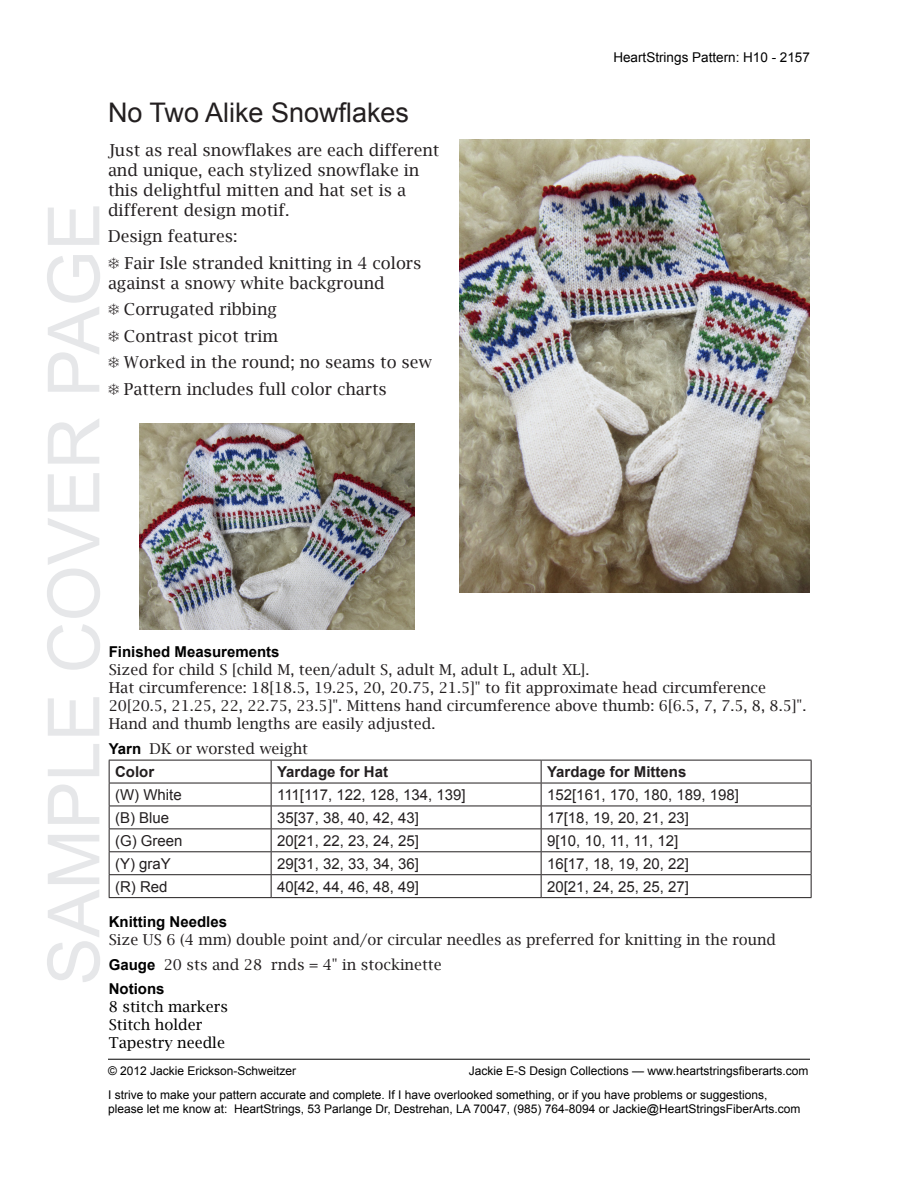
<style>
.page{position:relative;width:918px;height:1188px;background:#fff}
.page>*{position:absolute;margin:0;border:0;box-sizing:border-box;transform-origin:0 0}
.t1{font:72px "Arial";color:#e6e7e9}
.t2{font:27px "Arial";color:#231f20}
.t3{font:16.5px/19.8px "Lucida Bright";color:#231f20}
.Style_Section_Hdg{font:15px/18px "Lucida Bright";color:#231f20}
.t4{font:15px "Arial";color:#231f20}
.Style_Section_Hdg-2{font:700 15px "Arial";color:#000}
.Style_Section_Hdg-3{font:15px "Lucida Bright";color:#000}
.t5{font:700 15px "Arial";color:#231f20}
.t6{font:13.5px "Arial";color:#000}
.footer_1{font:12px/14.4px "Arial";color:#000}
.s1{font-family:"Arial";font-weight:700;color:#000}
</style>
<div class="page">
<hr style="left:108px;top:1059px;width:702px;height:1px;background:#000">
<hr style="left:109px;top:760px;width:162px;height:1px;background:#231f20">
<hr style="left:271px;top:760px;width:270px;height:1px;background:#231f20">
<hr style="left:541px;top:760px;width:271px;height:1px;background:#231f20">
<hr style="left:109px;top:783px;width:162px;height:1px;background:#231f20">
<hr style="left:271px;top:783px;width:270px;height:1px;background:#231f20">
<hr style="left:541px;top:783px;width:271px;height:1px;background:#231f20">
<hr style="left:109px;top:806px;width:162px;height:1px;background:#231f20">
<hr style="left:271px;top:806px;width:270px;height:1px;background:#231f20">
<hr style="left:541px;top:806px;width:271px;height:1px;background:#231f20">
<hr style="left:109px;top:828px;width:162px;height:1px;background:#231f20">
<hr style="left:271px;top:828px;width:270px;height:1px;background:#231f20">
<hr style="left:541px;top:828px;width:271px;height:1px;background:#231f20">
<hr style="left:109px;top:851px;width:162px;height:1px;background:#231f20">
<hr style="left:271px;top:851px;width:270px;height:1px;background:#231f20">
<hr style="left:541px;top:851px;width:271px;height:1px;background:#231f20">
<hr style="left:109px;top:874px;width:162px;height:1px;background:#231f20">
<svg style="left:109px;top:760px;width:1px;height:137px"></svg>
<hr style="left:271px;top:874px;width:270px;height:1px;background:#231f20">
<svg style="left:271px;top:760px;width:1px;height:137px"></svg>
<hr style="left:541px;top:874px;width:271px;height:1px;background:#231f20">
<svg style="left:541px;top:760px;width:1px;height:137px"></svg>
<svg style="left:811px;top:760px;width:1px;height:137px"></svg>
<hr style="left:109px;top:897px;width:162px;height:1px;background:#231f20">
<hr style="left:271px;top:897px;width:270px;height:1px;background:#231f20">
<hr style="left:541px;top:897px;width:271px;height:1px;background:#231f20">
<img style="left:459px;top:140px;width:351px;height:452px">
<img style="left:139px;top:423px;width:275px;height:207px">
<p class="t6" style="left:613px;top:49px;width:198px">HeartStrings Pattern: H10 - 2157</p>
<p class="t2" style="left:108px;top:95px;width:303px">No Two Alike Snowflakes</p>
<p class="t3" style="left:108px;top:141px;width:333px">Just as real snowflakes are each different and unique, each stylized snowflake in this delightful mitten and hat set is a different design motif.</p>
<p class="t3" style="left:108px;top:227px;width:131px">Design features:</p>
<p class="t3" style="left:108px;top:253px;width:315px">❄ Fair Isle stranded knitting in 4 colors against a snowy white background</p>
<p class="t3" style="left:108px;top:300px;width:170px">❄ Corrugated ribbing</p>
<p class="t3" style="left:108px;top:326px;width:172px">❄ Contrast picot trim</p>
<p class="t3" style="left:108px;top:353px;width:325px">❄ Worked in the round; no seams to sew</p>
<p class="t3" style="left:108px;top:379px;width:280px">❄ Pattern includes full color charts</p>
<p class="t1" style="left:27px;top:985px;width:784px;rotate:-90deg">SAMPLE COVER PAGE</p>
<p class="Style_Section_Hdg-2" style="left:109px;top:642px;width:172px">Finished Measurements</p>
<p class="Style_Section_Hdg" style="left:109px;top:661px;width:699px">Sized for child S [child M, teen/adult S, adult M, adult L, adult XL].<br>Hat circumference: 18[18.5, 19.25, 20, 20.75, 21.5]" to fit approximate head circumference 20[20.5, 21.25, 22, 22.75, 23.5]". Mittens hand circumference above thumb: 6[6.5, 7, 7.5, 8, 8.5]".<br>Hand and thumb lengths are easily adjusted.</p>
<p class="Style_Section_Hdg" style="left:109px;top:739px;width:201px"><span class="s1">Yarn</span> DK or worsted weight</p>
<p class="t5" style="left:115px;top:762px;width:41px">Color</p>
<p class="t5" style="left:277px;top:762px;width:112px">Yardage for Hat</p>
<p class="t5" style="left:547px;top:762px;width:141px">Yardage for Mittens</p>
<p class="t4" style="left:115px;top:785px;width:68px">(W) White</p>
<p class="t4" style="left:277px;top:785px;width:190px">111[117, 122, 128, 134, 139]</p>
<p class="t4" style="left:547px;top:785px;width:193px">152[161, 170, 180, 189, 198]</p>
<p class="t4" style="left:115px;top:808px;width:56px">(B) Blue</p>
<p class="t4" style="left:277px;top:808px;width:143px">35[37, 38, 40, 42, 43]</p>
<p class="t4" style="left:547px;top:808px;width:143px">17[18, 19, 20, 21, 23]</p>
<p class="t4" style="left:115px;top:831px;width:69px">(G) Green</p>
<p class="t4" style="left:277px;top:831px;width:143px">20[21, 22, 23, 24, 25]</p>
<p class="t4" style="left:547px;top:831px;width:133px">9[10, 10, 11, 11, 12]</p>
<p class="t4" style="left:115px;top:854px;width:57px">(Y) graY</p>
<p class="t4" style="left:277px;top:854px;width:143px">29[31, 32, 33, 34, 36]</p>
<p class="t4" style="left:547px;top:854px;width:143px">16[17, 18, 19, 20, 22]</p>
<p class="t4" style="left:115px;top:877px;width:54px">(R) Red</p>
<p class="t4" style="left:277px;top:877px;width:143px">40[42, 44, 46, 48, 49]</p>
<p class="t4" style="left:547px;top:877px;width:143px">20[21, 24, 25, 25, 27]</p>
<p class="Style_Section_Hdg-2" style="left:109px;top:912px;width:120px">Knitting Needles</p>
<p class="Style_Section_Hdg" style="left:109px;top:930px;width:669px">Size US 6 (4 mm) double point and/or circular needles as preferred for knitting in the round</p>
<p class="Style_Section_Hdg" style="left:109px;top:955px;width:335px"><span class="s1">Gauge</span> 20 sts and 28 rnds = 4" in stockinette</p>
<p class="Style_Section_Hdg-2" style="left:109px;top:979px;width:57px">Notions</p>
<p class="Style_Section_Hdg-3" style="left:109px;top:998px;width:121px">8 stitch markers</p>
<p class="Style_Section_Hdg-3" style="left:109px;top:1016px;width:95px">Stitch holder</p>
<p class="Style_Section_Hdg-3" style="left:109px;top:1034px;width:118px">Tapestry needle</p>
<p class="footer_1" style="left:108px;top:1064px;width:190px">© 2012 Jackie Erickson-Schweitzer</p>
<p class="footer_1" style="left:469px;top:1064px;width:341px">Jackie E-S Design Collections — www.heartstringsfiberarts.com</p>
<p class="footer_1" style="left:108px;top:1087px;width:694px">I strive to make your pattern accurate and complete. If I have overlooked something, or if you have problems or suggestions, please let me know at: HeartStrings, 53 Parlange Dr, Destrehan, LA 70047, (985) 764-8094 or Jackie@HeartStringsFiberArts.com</p>
</div>
